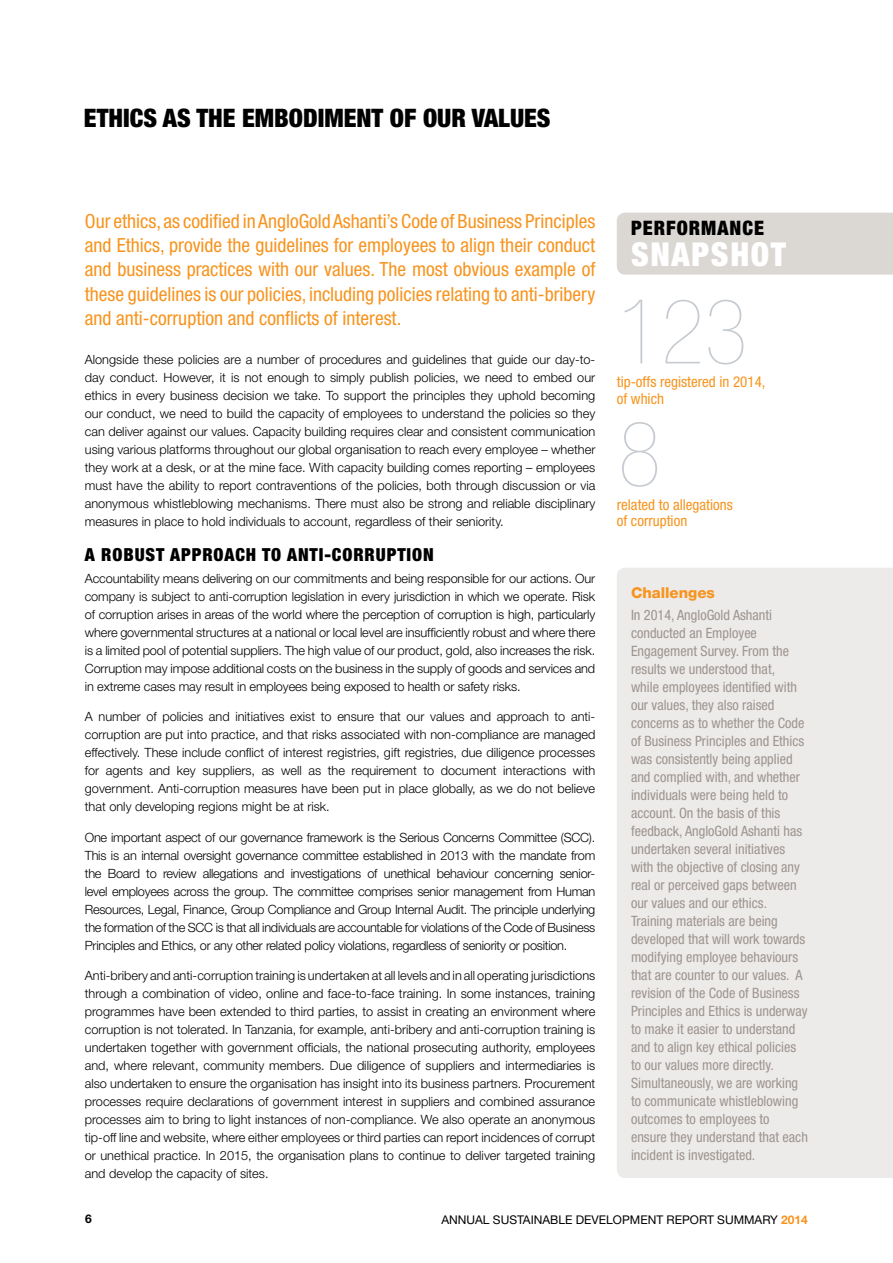
<style>
.page{position:relative;width:893px;height:1263px;background:#fff}
.page>*{position:absolute;margin:0;border:0;box-sizing:border-box;transform-origin:0 0}
.t1{font:900 condensed 90px/122.2px "Helvetica Neue";color:#c5cbd1}
.t2{font:900 condensed 33px "Helvetica Neue";letter-spacing:.05em;color:#fff}
.t3{font:900 condensed 25.5px "Helvetica Neue";color:#000}
.t4{font:900 condensed 19.95px "Helvetica Neue";letter-spacing:.05em;color:#000}
.t5{font:condensed 19.5px/24.3px "Helvetica Neue";color:#f7941e;text-align:justify}
.t6{font:900 condensed 18px "Helvetica Neue";letter-spacing:.05em;color:#000}
.t7{font:condensed 15px/16.5px "Helvetica Neue";color:#f7941e}
.t8{font:800 15px "Helvetica Neue";color:#f7941e}
.t9{font:condensed 14.25px/18px "Helvetica Neue";color:#9d9490}
.t10{font:300 12.75px/18px "Helvetica Neue";color:#000;text-align:justify}
.t11{font:12px "Helvetica Neue";color:#000}
.t12{font:700 12px "Helvetica Neue";color:#000}
.s1{font-weight:700;color:#f7941e}
</style>
<div class="page">
<div style="left:617px;top:213px;width:276px;height:62px;background:#dbd7d3"></div>
<div style="left:617px;top:568px;width:276px;height:610px;background:#edebe9"></div>
<h3 class="t3" style="left:84px;top:102px;width:468px">ETHICS AS THE EMBODIMENT OF OUR VALUES</h3>
<p class="t5" style="left:85px;top:209px;width:512px">Our ethics, as codified in AngloGold Ashanti’s Code of Business Principles and Ethics, provide the guidelines for employees to align their conduct and business practices with our values. The most obvious example of these guidelines is our policies, including policies relating to anti-bribery and anti-corruption and conflicts of interest.</p>
<p class="t10" style="left:85px;top:350px;width:512px">Alongside these policies are a number of procedures and guidelines that guide our day-to&shy;day conduct. However, it is not enough to simply publish policies, we need to embed our ethics in every business decision we take. To support the principles they uphold becoming our conduct, we need to build the capacity of employees to understand the policies so they can deliver against our values. Capacity building requires clear and consistent communication using various platforms throughout our global organisation to reach every employee – whether they work at a desk, or at the mine face. With capacity building comes reporting – employees must have the ability to report contraventions of the policies, both through discussion or via anonymous whistleblowing mechanisms. There must also be strong and reliable disciplinary measures in place to hold individuals to account, regardless of their seniority.</p>
<h3 class="t6" style="left:85px;top:543px;width:350px">A ROBUST APPROACH TO ANTI-CORRUPTION</h3>
<p class="t10" style="left:85px;top:569px;width:512px">Accountability means delivering on our commitments and being responsible for our actions. Our company is subject to anti-corruption legislation in every jurisdiction in which we operate. Risk of corruption arises in areas of the world where the perception of corruption is high, particularly where governmental structures at a national or local level are insufficiently robust and where there is a limited pool of potential suppliers. The high value of our product, gold, also increases the risk.<br>Corruption may impose additional costs on the business in the supply of goods and services and in extreme cases may result in employees being exposed to health or safety risks.</p>
<p class="t10" style="left:85px;top:707px;width:512px">A number of policies and initiatives exist to ensure that our values and approach to anti&shy;corruption are put into practice, and that risks associated with non-compliance are managed effectively. These include conflict of interest registries, gift registries, due diligence processes for agents and key suppliers, as well as the requirement to document interactions with government. Anti-corruption measures have been put in place globally, as we do not believe that only developing regions might be at risk.</p>
<p class="t10" style="left:85px;top:828px;width:512px">One important aspect of our governance framework is the Serious Concerns Committee (SCC).<br>This is an internal oversight governance committee established in 2013 with the mandate from the Board to review allegations and investigations of unethical behaviour concerning senior&shy;level employees across the group. The committee comprises senior management from Human Resources, Legal, Finance, Group Compliance and Group Internal Audit. The principle underlying the formation of the SCC is that all individuals are accountable for violations of the Code of Business Principles and Ethics, or any other related policy violations, regardless of seniority or position.</p>
<p class="t10" style="left:85px;top:966px;width:512px">Anti-bribery and anti-corruption training is undertaken at all levels and in all operating jurisdictions through a combination of video, online and face-to-face training. In some instances, training programmes have been extended to third parties, to assist in creating an environment where corruption is not tolerated. In Tanzania, for example, anti-bribery and anti-corruption training is undertaken together with government officials, the national prosecuting authority, employees and, where relevant, community members. Due diligence of suppliers and intermediaries is also undertaken to ensure the organisation has insight into its business partners. Procurement processes require declarations of government interest in suppliers and combined assurance processes aim to bring to light instances of non-compliance. We also operate an anonymous tip-off line and website, where either employees or third parties can report incidences of corrupt or unethical practice. In 2015, the organisation plans to continue to deliver targeted training and develop the capacity of sites.</p>
<h3 class="t4" style="left:631px;top:216px;width:134px">PERFORMANCE</h3>
<h2 class="t2" style="left:631px;top:234px;width:157px">SNAPSHOT</h2>
<h1 class="t1" style="left:618px;top:270px;width:131px">123<br>8</h1>
<p class="t7" style="left:617px;top:374px;width:150px">tip-offs registered in 2014, of which</p>
<p class="t7" style="left:617px;top:496px;width:118px">related to allegations of corruption</p>
<p class="t8" style="left:631px;top:583px;width:85px">Challenges</p>
<p class="t9" style="left:631px;top:606px;width:178px">In 2014, AngloGold Ashanti conducted an Employee<br>Engagement Survey. From the results we understood that,<br>while employees identified with our values, they also raised concerns as to whether the Code of Business Principles and Ethics was consistently being applied and complied with, and whether individuals were being held to account. On the basis of this feedback, AngloGold Ashanti has undertaken several initiatives with the objective of closing any real or perceived gaps between our values and our ethics.<br>Training materials are being developed that will work towards modifying employee behaviours that are counter to our values. A revision of the Code of Business<br>Principles and Ethics is underway to make it easier to understand and to align key ethical policies to our values more directly.<br>Simultaneously, we are working to communicate whistleblowing outcomes to employees to ensure they understand that each incident is investigated.</p>
<p class="t12" style="left:85px;top:1212px;width:8px">6</p>
<p class="t11" style="left:441px;top:1212px;width:368px">ANNUAL SUSTAINABLE DEVELOPMENT REPORT SUMMARY <span class="s1">2014</span></p>
</div>
